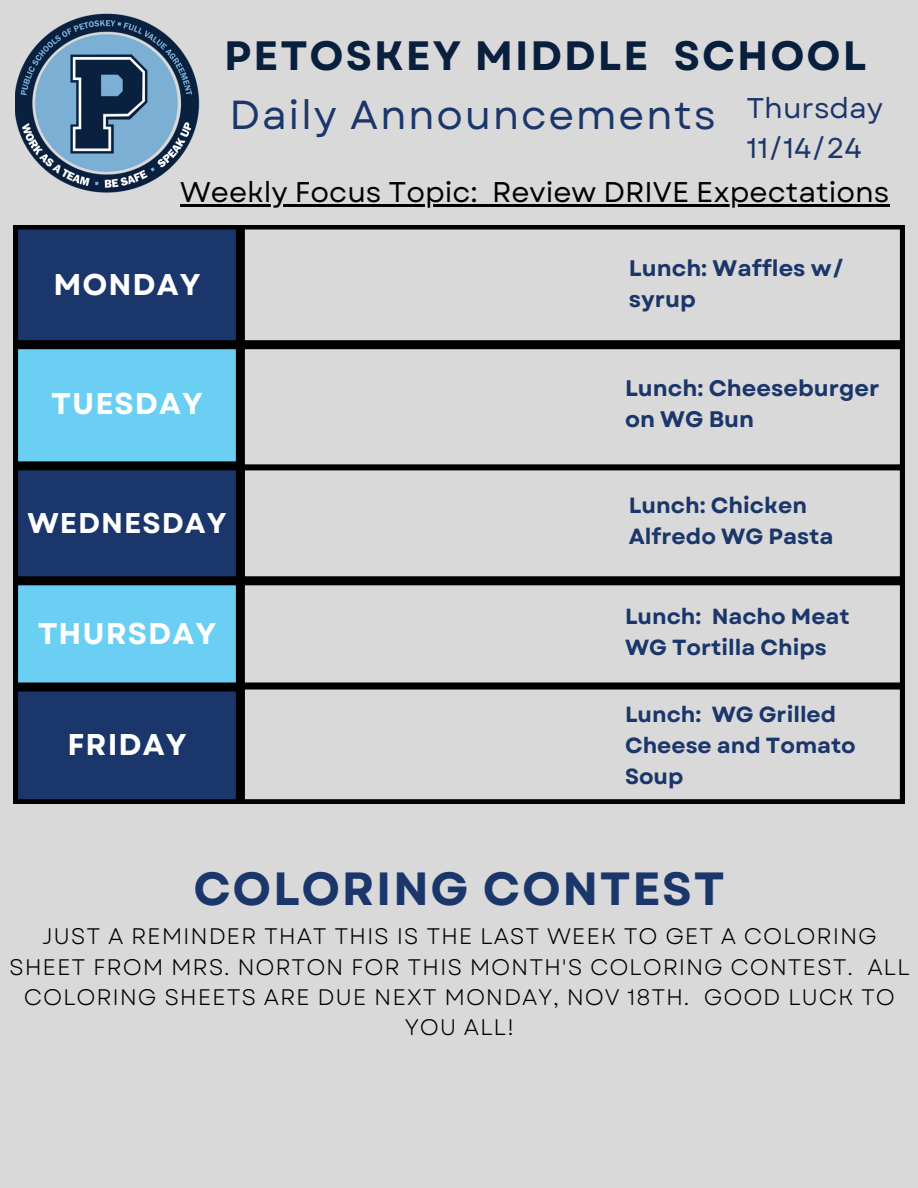
<style>
.page{position:relative;width:918px;height:1188px;background:#d9d9d9}
.page>*{position:absolute;margin:0;border:0;box-sizing:border-box;transform-origin:0 0}
.t1{font:700 46.5px "Garet";letter-spacing:.035em;color:#1b366a}
.t2{font:700 40.95px "Garet";letter-spacing:.05em;color:#081f3e}
.t3{font:40.5px "Garet";letter-spacing:.04em;color:#1b366a}
.t4{font:700 30px "Garet";letter-spacing:.035em;color:#fff}
.t5{font:28.5px "Garet";color:#000}
.t6{font:28.5px/39.3px "Garet";color:#1b366a}
.t7{font:700 28.5px "Garet";letter-spacing:.035em;color:#fff}
.t8{font:22.5px/30.3px "Garet";letter-spacing:.035em;color:#000;text-align:center}
.t9{font:700 22.5px/31.5px "Garet";color:#1b366a}
.t10{font:700 22.05px/30.8px "Garet";color:#1b366a}
.t11{font:700 21.9px/30.6px "Garet";color:#1b366a}
</style>
<div class="page">
<img style="left:15px;top:13px;width:185px;height:180px">
<hr style="left:180px;top:204px;width:298px;height:2px;background:#000">
<svg style="left:478px;top:204px;width:14px;height:2px"></svg>
<hr style="left:492px;top:204px;width:397px;height:2px;background:#000">
<svg style="left:240px;top:225px;width:664px;height:119px"></svg>
<svg style="left:240px;top:345px;width:664px;height:121px"></svg>
<svg style="left:240px;top:466px;width:664px;height:115px"></svg>
<svg style="left:240px;top:581px;width:664px;height:104px"></svg>
<svg style="left:14px;top:225px;width:226px;height:579px;background:#33658e"></svg>
<svg style="left:240px;top:685px;width:664px;height:119px"></svg>
<h1 class="t2" style="left:224px;top:27px;width:644px">PETOSKEY MIDDLE SCHOOL</h1>
<h2 class="t6" style="left:746px;top:89px;width:138px">Thursday<br>11/14/24</h2>
<h4 class="t3" style="left:229px;top:86px;width:488px">Daily Announcements</h4>
<h4 class="t5" style="left:180px;top:171px;width:299px">Weekly Focus Topic:</h4>
<h3 class="t5" style="left:492px;top:171px;width:399px">Review DRIVE Expectations</h3>
<h3 class="t4" style="left:53px;top:263px;width:149px">MONDAY</h3>
<h3 class="t4" style="left:51px;top:382px;width:153px">TUESDAY</h3>
<h3 class="t7" style="left:28px;top:503px;width:200px">WEDNESDAY</h3>
<h3 class="t4" style="left:38px;top:612px;width:180px">THURSDAY</h3>
<p class="t4" style="left:67px;top:722px;width:121px">FRIDAY</p>
<p class="t9" style="left:629px;top:252px;width:217px">Lunch: Waffles w/ syrup</p>
<p class="t9" style="left:625px;top:372px;width:256px">Lunch: Cheeseburger on WG Bun</p>
<p class="t10" style="left:629px;top:490px;width:206px">Lunch: Chicken<br>Alfredo WG Pasta</p>
<p class="t11" style="left:625px;top:601px;width:226px">Lunch: Nacho Meat<br>WG Tortilla Chips</p>
<h5 class="t11" style="left:625px;top:700px;width:232px">Lunch: WG Grilled<br>Cheese and Tomato<br>Soup</h5>
<h1 class="t1" style="left:193px;top:855px;width:533px">COLORING CONTEST</h1>
<p class="t8" style="left:9px;top:921px;width:902px">JUST A REMINDER THAT THIS IS THE LAST WEEK TO GET A COLORING SHEET FROM MRS. NORTON FOR THIS MONTH'S COLORING CONTEST. ALL COLORING SHEETS ARE DUE NEXT MONDAY, NOV 18TH. GOOD LUCK TO YOU ALL!</p>
</div>
